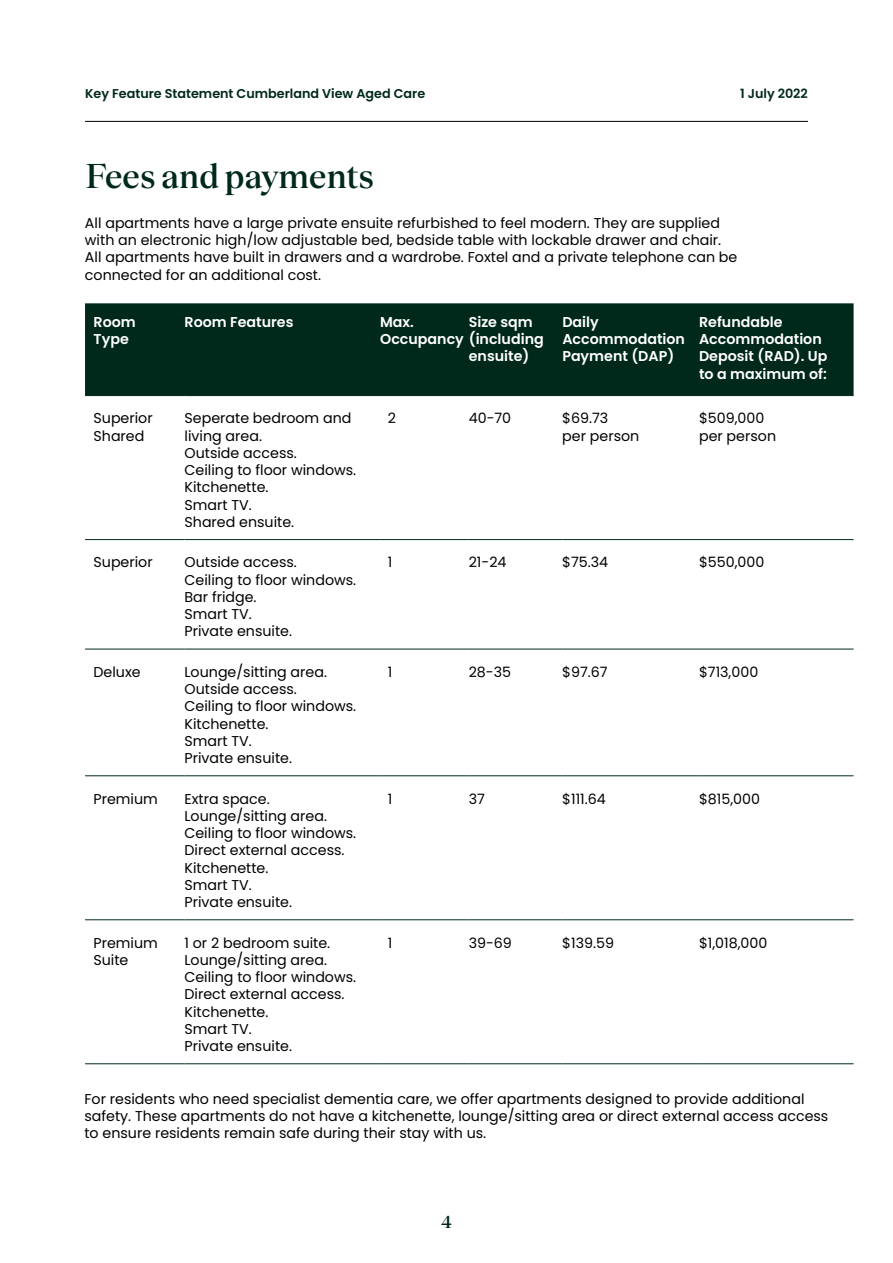
<style>
.page{position:relative;width:893px;height:1263px;background:#fff}
.page>*{position:absolute;margin:0;border:0;box-sizing:border-box;transform-origin:0 0}
.t1{font:500 36px "Teodor";color:#00291b}
.t2{font:500 18px "Teodor";color:#00291b}
.t3{font:14.25px/17.2px "Poppins";color:#000}
.t4{font:600 14.25px/17.2px "Poppins";color:#fff}
.t5{font:600 12.75px "Poppins";color:#00291b}
</style>
<div class="page">
<hr style="left:85px;top:121px;width:723px;height:1px;background:#000">
<div style="left:85px;top:303px;width:769px;height:92px;background:#00291b"></div>
<hr style="left:85px;top:395px;width:100px;height:1px;background:#00291b">
<hr style="left:185px;top:395px;width:195px;height:1px;background:#00291b">
<hr style="left:380px;top:395px;width:89px;height:1px;background:#00291b">
<hr style="left:469px;top:395px;width:93px;height:1px;background:#00291b">
<hr style="left:562px;top:395px;width:137px;height:1px;background:#00291b">
<hr style="left:699px;top:395px;width:155px;height:1px;background:#00291b">
<hr style="left:85px;top:539px;width:100px;height:1px;background:#00291b">
<hr style="left:85px;top:649px;width:100px;height:1px;background:#00291b">
<hr style="left:85px;top:775px;width:100px;height:1px;background:#00291b">
<hr style="left:85px;top:919px;width:100px;height:1px;background:#00291b">
<hr style="left:85px;top:1063px;width:100px;height:1px;background:#00291b">
<hr style="left:185px;top:539px;width:195px;height:1px;background:#00291b">
<hr style="left:380px;top:539px;width:89px;height:1px;background:#00291b">
<hr style="left:469px;top:539px;width:93px;height:1px;background:#00291b">
<hr style="left:562px;top:539px;width:137px;height:1px;background:#00291b">
<hr style="left:699px;top:539px;width:155px;height:1px;background:#00291b">
<hr style="left:185px;top:649px;width:195px;height:1px;background:#00291b">
<hr style="left:380px;top:649px;width:89px;height:1px;background:#00291b">
<hr style="left:469px;top:649px;width:93px;height:1px;background:#00291b">
<hr style="left:562px;top:649px;width:137px;height:1px;background:#00291b">
<hr style="left:699px;top:649px;width:155px;height:1px;background:#00291b">
<hr style="left:185px;top:775px;width:195px;height:1px;background:#00291b">
<hr style="left:380px;top:775px;width:89px;height:1px;background:#00291b">
<hr style="left:469px;top:775px;width:93px;height:1px;background:#00291b">
<hr style="left:562px;top:775px;width:137px;height:1px;background:#00291b">
<hr style="left:699px;top:775px;width:155px;height:1px;background:#00291b">
<hr style="left:185px;top:919px;width:195px;height:1px;background:#00291b">
<hr style="left:380px;top:919px;width:89px;height:1px;background:#00291b">
<hr style="left:469px;top:919px;width:93px;height:1px;background:#00291b">
<hr style="left:562px;top:919px;width:137px;height:1px;background:#00291b">
<hr style="left:699px;top:919px;width:155px;height:1px;background:#00291b">
<hr style="left:185px;top:1063px;width:195px;height:1px;background:#00291b">
<hr style="left:380px;top:1063px;width:89px;height:1px;background:#00291b">
<hr style="left:469px;top:1063px;width:93px;height:1px;background:#00291b">
<hr style="left:562px;top:1063px;width:137px;height:1px;background:#00291b">
<hr style="left:699px;top:1063px;width:155px;height:1px;background:#00291b">
<p class="t5" style="left:85px;top:87px;width:342px">Key Feature Statement Cumberland View Aged Care</p>
<p class="t5" style="left:740px;top:87px;width:69px">1 July 2022</p>
<h1 class="t1" style="left:85px;top:150px;width:290px">Fees and payments</h1>
<p class="t3" style="left:85px;top:214px;width:654px">All apartments have a large private ensuite refurbished to feel modern. They are supplied with an electronic high/low adjustable bed, bedside table with lockable drawer and chair.<br>All apartments have built in drawers and a wardrobe. Foxtel and a private telephone can be connected for an additional cost.</p>
<p class="t4" style="left:469px;top:313px;width:66px">Size sqm</p>
<p class="t4" style="left:469px;top:348px;width:62px">ensuite)</p>
<p class="t4" style="left:94px;top:313px;width:44px">Room<br>Type</p>
<p class="t4" style="left:185px;top:313px;width:110px">Room Features</p>
<p class="t4" style="left:380px;top:313px;width:165px">Max.<br>Occupancy (including</p>
<p class="t4" style="left:562px;top:313px;width:124px">Daily<br>Accommodation<br>Payment (DAP)</p>
<p class="t4" style="left:699px;top:313px;width:130px">Refundable<br>Accommodation<br>Deposit (RAD). Up to a maximum of:</p>
<p class="t3" style="left:94px;top:410px;width:61px">Superior<br>Shared</p>
<p class="t3" style="left:185px;top:410px;width:173px">Seperate bedroom and living area.<br>Outside access.<br>Ceiling to floor windows.<br>Kitchenette.<br>Smart TV.<br>Shared ensuite.</p>
<p class="t3" style="left:388px;top:410px;width:10px">2</p>
<p class="t3" style="left:469px;top:410px;width:44px">40-70</p>
<p class="t3" style="left:562px;top:410px;width:79px">$69.73<br>per person</p>
<p class="t3" style="left:699px;top:410px;width:79px">$509,000 per person</p>
<p class="t3" style="left:94px;top:554px;width:61px">Superior</p>
<p class="t3" style="left:185px;top:554px;width:173px">Outside access.<br>Ceiling to floor windows.<br>Bar fridge.<br>Smart TV.<br>Private ensuite.</p>
<p class="t3" style="left:388px;top:554px;width:6px">1</p>
<p class="t3" style="left:469px;top:554px;width:39px">21-24</p>
<p class="t3" style="left:562px;top:554px;width:47px">$75.34</p>
<p class="t3" style="left:699px;top:554px;width:67px">$550,000</p>
<p class="t3" style="left:94px;top:663px;width:49px">Deluxe</p>
<p class="t3" style="left:184px;top:663px;width:173px">Lounge/sitting area.<br>Outside access.<br>Ceiling to floor windows.<br>Kitchenette.<br>Smart TV.<br>Private ensuite.</p>
<p class="t3" style="left:388px;top:663px;width:6px">1</p>
<p class="t3" style="left:469px;top:663px;width:44px">28-35</p>
<p class="t3" style="left:562px;top:663px;width:47px">$97.67</p>
<p class="t3" style="left:699px;top:663px;width:61px">$713,000</p>
<p class="t3" style="left:93px;top:790px;width:66px">Premium</p>
<p class="t3" style="left:184px;top:790px;width:173px">Extra space.<br>Lounge/sitting area.<br>Ceiling to floor windows.<br>Direct external access.<br>Kitchenette.<br>Smart TV.<br>Private ensuite.</p>
<p class="t3" style="left:388px;top:790px;width:6px">1</p>
<p class="t3" style="left:469px;top:790px;width:18px">37</p>
<p class="t3" style="left:562px;top:790px;width:45px">$111.64</p>
<p class="t3" style="left:699px;top:790px;width:63px">$815,000</p>
<p class="t3" style="left:93px;top:934px;width:66px">Premium<br>Suite</p>
<p class="t3" style="left:184px;top:934px;width:173px">1 or 2 bedroom suite.<br>Lounge/sitting area.<br>Ceiling to floor windows.<br>Direct external access.<br>Kitchenette.<br>Smart TV.<br>Private ensuite.</p>
<p class="t3" style="left:388px;top:934px;width:6px">1</p>
<p class="t3" style="left:469px;top:934px;width:45px">39-69</p>
<p class="t3" style="left:562px;top:934px;width:53px">$139.59</p>
<p class="t3" style="left:699px;top:934px;width:70px">$1,018,000</p>
<p class="t3" style="left:84px;top:1090px;width:745px">For residents who need specialist dementia care, we offer apartments designed to provide additional safety. These apartments do not have a kitchenette, lounge/sitting area or direct external access access to ensure residents remain safe during their stay with us.</p>
<p class="t2" style="left:441px;top:1208px;width:12px">4</p>
</div>
